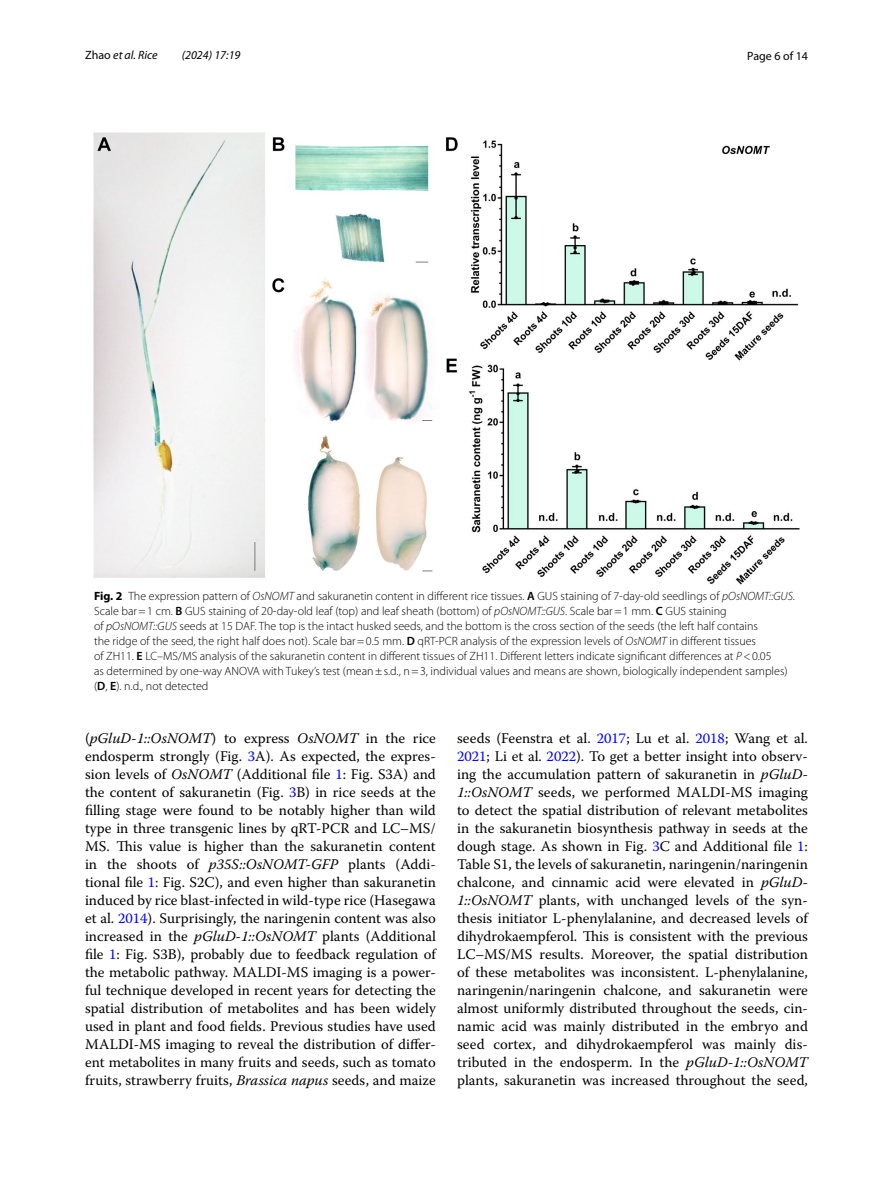
<style>
.page{position:relative;width:893px;height:1187px;background:#fff}
.page>*{position:absolute;margin:0;border:0;box-sizing:border-box;transform-origin:0 0}
.t1{font:14.7px/18px "Warnock Pro";color:#000;text-align:justify}
.t2{font:300 12px/15px "Myriad Pro";color:#000}
.t3{font:italic 12px "Myriad Pro";color:#000}
.t4{font:12px "Myriad Pro";color:#000}
.s1{font-style:normal}
.s2{font-weight:700}
.s3{font-style:italic}
.s4{font-weight:600}
.s5{color:#00f}
</style>
<div class="page">
<img style="left:94px;top:133px;width:705px;height:451px">
<p class="t3" style="left:85px;top:48px;width:74px"><span class="s1">Zhao</span> et al. Rice</p>
<p class="t3" style="left:182px;top:48px;width:60px">(2024) 17:19</p>
<p class="t4" style="left:747px;top:48px;width:62px">Page 6 of 14</p>
<p class="t2" style="left:94px;top:588px;width:702px"><span class="s2">Fig. 2</span> The expression pattern of <span class="s3">OsNOMT</span> and sakuranetin content in different rice tissues. <span class="s4">A</span> GUS staining of 7-day-old seedlings of <span class="s3">pOsNOMT::GUS</span>.<br>Scale bar=1 cm. <span class="s4">B</span> GUS staining of 20-day-old leaf (top) and leaf sheath (bottom) of <span class="s3">pOsNOMT::GUS</span>. Scale bar=1 mm. <span class="s4">C</span> GUS staining<br>of <span class="s3">pOsNOMT::GUS</span> seeds at 15 DAF. The top is the intact husked seeds, and the bottom is the cross section of the seeds (the left half contains<br>the ridge of the seed, the right half does not). Scale bar=0.5 mm. <span class="s4">D</span> qRT-PCR analysis of the expression levels of <span class="s3">OsNOMT</span> in different tissues<br>of ZH11. <span class="s4">E</span> LC–MS/MS analysis of the sakuranetin content in different tissues of ZH11. Different letters indicate significant differences at <span class="s3">P</span>&lt;0.05<br>as determined by one-way ANOVA with Tukey’s test (mean±s.d., n=3, individual values and means are shown, biologically independent samples) (<span class="s4">D</span>, <span class="s4">E</span>). n.d., not detected</p>
<p class="t1" style="left:85px;top:728px;width:352px">(<span class="s3">pGluD-1::OsNOMT</span>) to express <span class="s3">OsNOMT</span> in the rice endosperm strongly (Fig. <span class="s5">3</span>A). As expected, the expres&shy;sion levels of <span class="s3">OsNOMT</span> (Additional file <span class="s5">1</span>: Fig. S3A) and the content of sakuranetin (Fig. <span class="s5">3</span>B) in rice seeds at the filling stage were found to be notably higher than wild type in three transgenic lines by qRT-PCR and LC–MS/ MS. This value is higher than the sakuranetin content in the shoots of <span class="s3">p35S::OsNOMT-GFP</span> plants (Addi&shy;tional file <span class="s5">1</span>: Fig. S2C), and even higher than sakuranetin induced by rice blast-infected in wild-type rice (Hasegawa et al. <span class="s5">2014</span>). Surprisingly, the naringenin content was also increased in the <span class="s3">pGluD-1::OsNOMT</span> plants (Additional file <span class="s5">1</span>: Fig. S3B), probably due to feedback regulation of the metabolic pathway. MALDI-MS imaging is a power&shy;ful technique developed in recent years for detecting the spatial distribution of metabolites and has been widely used in plant and food fields. Previous studies have used MALDI-MS imaging to reveal the distribution of differ&shy;ent metabolites in many fruits and seeds, such as tomato fruits, strawberry fruits, <span class="s3">Brassica napus</span> seeds, and maize</p>
<p class="t1" style="left:457px;top:728px;width:352px">seeds (Feenstra et al. <span class="s5">2017</span>; Lu et al. <span class="s5">2018</span>; Wang et al.<br><span class="s5">2021</span>; Li et al. <span class="s5">2022</span>). To get a better insight into observ&shy;ing the accumulation pattern of sakuranetin in <span class="s3">pGluD-1::OsNOMT</span> seeds, we performed MALDI-MS imaging to detect the spatial distribution of relevant metabolites in the sakuranetin biosynthesis pathway in seeds at the dough stage. As shown in Fig. <span class="s5">3</span>C and Additional file <span class="s5">1</span>:<br>Table S1, the levels of sakuranetin, naringenin/naringenin chalcone, and cinnamic acid were elevated in <span class="s3">pGluD-1::OsNOMT</span> plants, with unchanged levels of the syn&shy;thesis initiator L-phenylalanine, and decreased levels of dihydrokaempferol. This is consistent with the previous LC–MS/MS results. Moreover, the spatial distribution of these metabolites was inconsistent. L-phenylalanine, naringenin/naringenin chalcone, and sakuranetin were almost uniformly distributed throughout the seeds, cin&shy;namic acid was mainly distributed in the embryo and seed cortex, and dihydrokaempferol was mainly dis&shy;tributed in the endosperm. In the <span class="s3">pGluD-1::OsNOMT </span>plants, sakuranetin was increased throughout the seed,</p>
</div>
